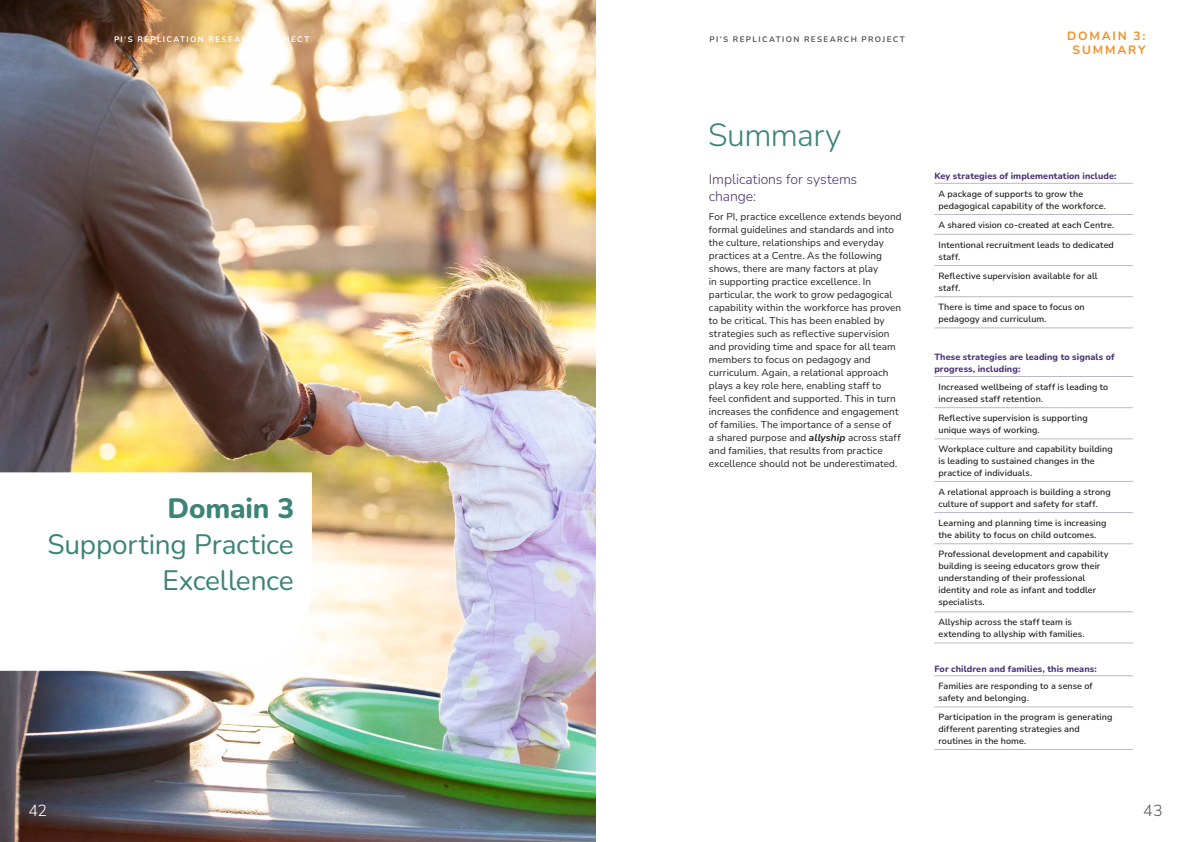
<style>
.page{position:relative;width:1191px;height:842px;background:#fff}
.page>*{position:absolute;margin:0;border:0;box-sizing:border-box;transform-origin:0 0}
.HEADER_DOM__3{font:300 32px "Nunito";letter-spacing:-.015em;color:#3b8476}
.HEADER_1{font:28px/36px "Nunito";letter-spacing:-.01em;color:#3b8476;text-align:right}
.HEADER_1-2{font:800 28px "Nunito";letter-spacing:-.005em;color:#3b8476}
.t1{font:300 16px "Nunito";color:#57585a}
.t2{font:300 16px "Nunito";color:#fff}
.SUBHEADER_D3{font:300 14px/17px "Nunito";letter-spacing:-.005em;color:#4a3476}
.CHAPTER{font:700 12px "Nunito";letter-spacing:.155em;color:#f68e22}
.COPY{font:10px/13px "Nunito";letter-spacing:.005em;color:#231f20}
.LIST_COPY{font:600 9px/12px "Nunito";letter-spacing:.01em;color:#231f20}
.LIST_HEADER_2{font:800 9px/12px "Nunito";letter-spacing:.015em;color:#4a3476}
.t3{font:700 8px "Nunito";letter-spacing:.175em;color:#57585a}
.t4{font:700 8px "Nunito";letter-spacing:.175em;color:#fff}
.s1{font-weight:700;font-style:italic}
</style>
<div class="page">
<img style="left:0;top:0;width:595px;height:842px">
<hr style="left:934px;top:183px;width:198px;height:1px;background:#b9b8c6">
<hr style="left:934px;top:214px;width:198px;height:1px;background:#b9b8c6">
<hr style="left:934px;top:234px;width:198px;height:1px;background:#b9b8c6">
<hr style="left:934px;top:265px;width:198px;height:1px;background:#b9b8c6">
<hr style="left:934px;top:297px;width:198px;height:1px;background:#b9b8c6">
<hr style="left:934px;top:328px;width:198px;height:1px;background:#b9b8c6">
<hr style="left:934px;top:376px;width:198px;height:1px;background:#b9b8c6">
<hr style="left:934px;top:407px;width:198px;height:1px;background:#b9b8c6">
<hr style="left:934px;top:439px;width:198px;height:1px;background:#b9b8c6">
<hr style="left:934px;top:481px;width:198px;height:1px;background:#b9b8c6">
<hr style="left:934px;top:512px;width:198px;height:1px;background:#b9b8c6">
<hr style="left:934px;top:544px;width:198px;height:1px;background:#b9b8c6">
<hr style="left:934px;top:612px;width:198px;height:1px;background:#b9b8c6">
<hr style="left:934px;top:643px;width:198px;height:1px;background:#b9b8c6">
<hr style="left:934px;top:675px;width:198px;height:1px;background:#b9b8c6">
<hr style="left:934px;top:707px;width:198px;height:1px;background:#b9b8c6">
<hr style="left:934px;top:749px;width:198px;height:1px;background:#b9b8c6">
<svg style="left:0;top:472px;width:312px;height:199px"></svg>
<p class="t4" style="left:114px;top:34px;width:197px">PI’S REPLICATION RESEARCH PROJECT</p>
<p class="HEADER_1-2" style="left:167px;top:488px;width:128px">Domain 3</p>
<p class="HEADER_1" style="left:47px;top:525px;width:248px">Supporting Practice<br>Excellence</p>
<h3 class="t2" style="left:28px;top:800px;width:20px">42</h3>
<p class="t3" style="left:709px;top:34px;width:197px">PI’S REPLICATION RESEARCH PROJECT</p>
<p class="HEADER_DOM__3" style="left:708px;top:112px;width:135px">Summary</p>
<p class="SUBHEADER_D3" style="left:709px;top:170px;width:150px">Implications for systems change:</p>
<p class="COPY" style="left:709px;top:210px;width:194px">For PI, practice excellence extends beyond formal guidelines and standards and into the culture, relationships and everyday practices at a Centre. As the following shows, there are many factors at play<br>in supporting practice excellence. In particular, the work to grow pedagogical capability within the workforce has proven to be critical. This has been enabled by strategies such as reflective supervision and providing time and space for all team members to focus on pedagogy and curriculum. Again, a relational approach plays a key role here, enabling staff to<br>feel confident and supported. This in turn increases the confidence and engagement of families. The importance of a sense of<br>a shared purpose and <span class="s1">allyship</span> across staff and families, that results from practice excellence should not be underestimated.</p>
<p class="CHAPTER" style="left:1067px;top:28px;width:80px">DOMAIN 3:</p>
<p class="CHAPTER" style="left:1072px;top:42px;width:74px">SUMMARY</p>
<p class="LIST_HEADER_2" style="left:934px;top:170px;width:184px">Key strategies of implementation include:</p>
<p class="LIST_COPY" style="left:938px;top:187px;width:169px">A package of supports to grow the pedagogical capability of the workforce.</p>
<p class="LIST_COPY" style="left:938px;top:218px;width:177px">A shared vision co-created at each Centre.</p>
<p class="LIST_COPY" style="left:938px;top:238px;width:177px">Intentional recruitment leads to dedicated staff.</p>
<p class="LIST_COPY" style="left:938px;top:269px;width:161px">Reflective supervision available for all staff.</p>
<p class="LIST_COPY" style="left:938px;top:300px;width:148px">There is time and space to focus on pedagogy and curriculum.</p>
<p class="LIST_HEADER_2" style="left:934px;top:351px;width:182px">These strategies are leading to signals of progress, including:</p>
<p class="LIST_COPY" style="left:938px;top:380px;width:171px">Increased wellbeing of staff is leading to increased staff retention.</p>
<p class="LIST_COPY" style="left:938px;top:411px;width:151px">Reflective supervision is supporting unique ways of working.</p>
<p class="LIST_COPY" style="left:938px;top:443px;width:176px">Workplace culture and capability building is leading to sustained changes in the practice of individuals.</p>
<p class="LIST_COPY" style="left:938px;top:485px;width:174px">A relational approach is building a strong culture of support and safety for staff.</p>
<p class="LIST_COPY" style="left:938px;top:516px;width:169px">Learning and planning time is increasing the ability to focus on child outcomes.</p>
<p class="LIST_COPY" style="left:938px;top:547px;width:171px">Professional development and capability building is seeing educators grow their understanding of their professional identity and role as infant and toddler specialists.</p>
<p class="LIST_COPY" style="left:938px;top:615px;width:147px">Allyship across the staff team is extending to allyship with families.</p>
<p class="LIST_HEADER_2" style="left:934px;top:662px;width:164px">For children and families, this means:</p>
<p class="LIST_COPY" style="left:938px;top:679px;width:156px">Families are responding to a sense of safety and belonging.</p>
<p class="LIST_COPY" style="left:938px;top:711px;width:175px">Participation in the program is generating different parenting strategies and routines in the home.</p>
<h3 class="t1" style="left:1143px;top:800px;width:21px">43</h3>
</div>
